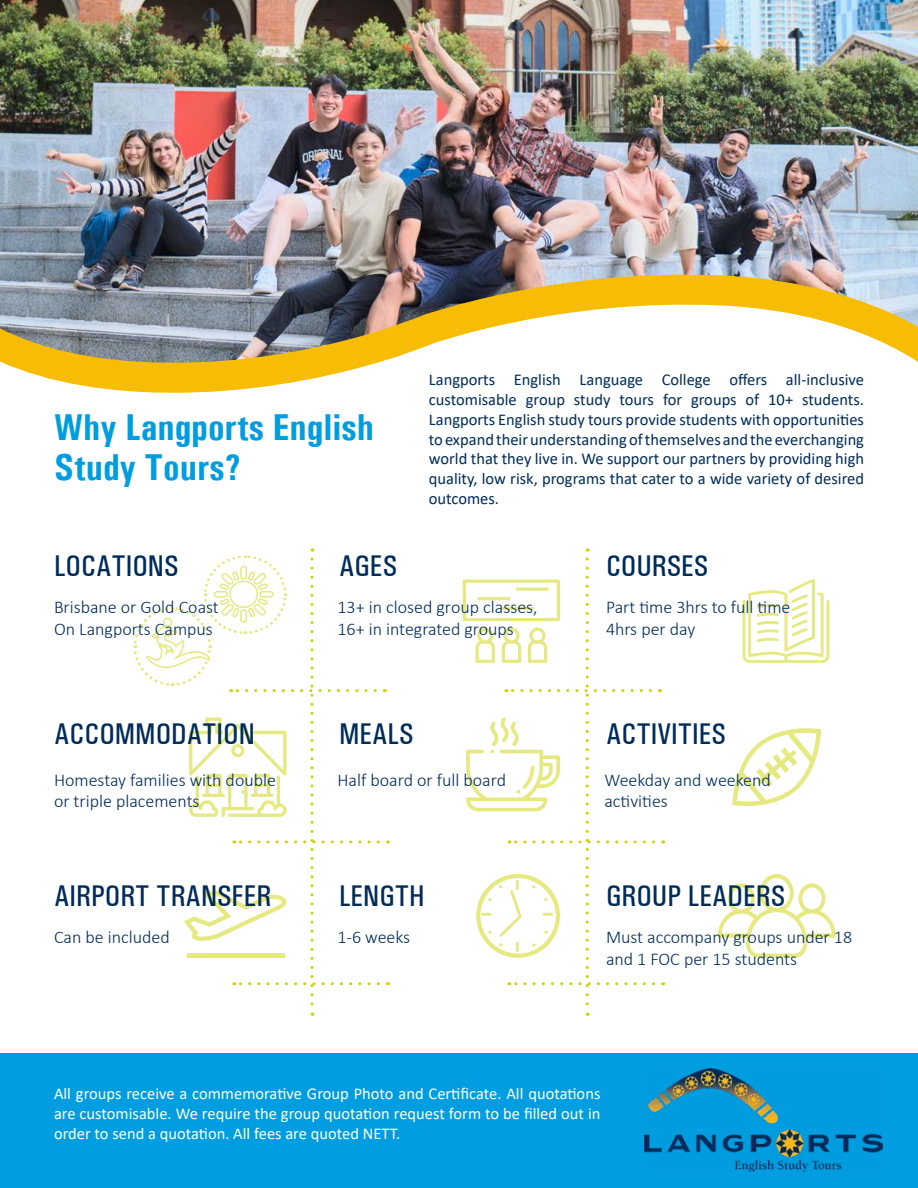
<style>
.page{position:relative;width:918px;height:1188px;background:#fff}
.page>*{position:absolute;margin:0;border:0;box-sizing:border-box;transform-origin:0 0}
.t1{font:700 37.5px/40.5px "Univers Condensed";color:#019de1}
.t2{font:500 30px "Univers Condensed";color:#002c5a}
.t3{font:300 18px/21.6px "Calibri";color:#002c5a}
.t4{font:16.5px/19.8px "Calibri";color:#002c5a;text-align:justify}
.t5{font:16.5px/19.8px "Calibri";color:#fff;text-align:justify}
</style>
<div class="page">
<img style="left:0;top:0;width:918px;height:252px">
<img style="left:0;top:252px;width:918px;height:141px">
<div style="left:0;top:1053px;width:918px;height:135px;background:#019de1"></div>
<svg style="left:732px;top:728px;width:89px;height:78px"></svg>
<svg style="left:742px;top:579px;width:87px;height:84px"></svg>
<svg style="left:718px;top:874px;width:118px;height:84px"></svg>
<img style="left:644px;top:1068px;width:238px;height:103px">
<svg style="left:133px;top:549px;width:245px;height:467px"></svg>
<svg style="left:463px;top:559px;width:191px;height:457px"></svg>
<h1 class="t1" style="left:54px;top:406px;width:322px">Why Langports English<br>Study Tours?</h1>
<p class="t4" style="left:429px;top:369px;width:437px">Langports English Language College offers all-inclusive customisable group study tours for groups of 10+ students.<br>Langports English study tours provide students with opportunities to expand their understanding of themselves and the everchanging world that they live in. We support our partners by providing high quality, low risk, programs that cater to a wide variety of desired outcomes.</p>
<h2 class="t2" style="left:54px;top:548px;width:126px">LOCATIONS</h2>
<p class="t3" style="left:54px;top:596px;width:166px">Brisbane or Gold Coast<br>On Langports Campus</p>
<h2 class="t2" style="left:339px;top:548px;width:60px">AGES</h2>
<p class="t3" style="left:337px;top:596px;width:202px">13+ in closed group classes,<br>16+ in integrated groups</p>
<h2 class="t2" style="left:606px;top:548px;width:104px">COURSES</h2>
<p class="t3" style="left:606px;top:596px;width:186px">Part time 3hrs to full time<br>4hrs per day</p>
<h2 class="t2" style="left:54px;top:716px;width:202px">ACCOMMODATION</h2>
<h2 class="t2" style="left:339px;top:716px;width:76px">MEALS</h2>
<h2 class="t2" style="left:606px;top:716px;width:121px">ACTIVITIES</h2>
<p class="t3" style="left:54px;top:769px;width:223px">Homestay families with double or triple placements</p>
<p class="t3" style="left:338px;top:769px;width:170px">Half board or full board</p>
<p class="t3" style="left:605px;top:769px;width:168px">Weekday and weekend activities</p>
<h2 class="t2" style="left:54px;top:878px;width:219px">AIRPORT TRANSFER</h2>
<h2 class="t2" style="left:339px;top:878px;width:87px">LENGTH</h2>
<h2 class="t2" style="left:606px;top:878px;width:181px">GROUP LEADERS</h2>
<p class="t3" style="left:54px;top:926px;width:117px">Can be included</p>
<p class="t3" style="left:338px;top:926px;width:74px">1-6 weeks</p>
<p class="t3" style="left:606px;top:926px;width:248px">Must accompany groups under 18 and 1 FOC per 15 students</p>
<p class="t5" style="left:54px;top:1083px;width:548px">All groups receive a commemorative Group Photo and Certificate. All quotations are customisable. We require the group quotation request form to be filled out in order to send a quotation. All fees are quoted NETT.</p>
</div>
